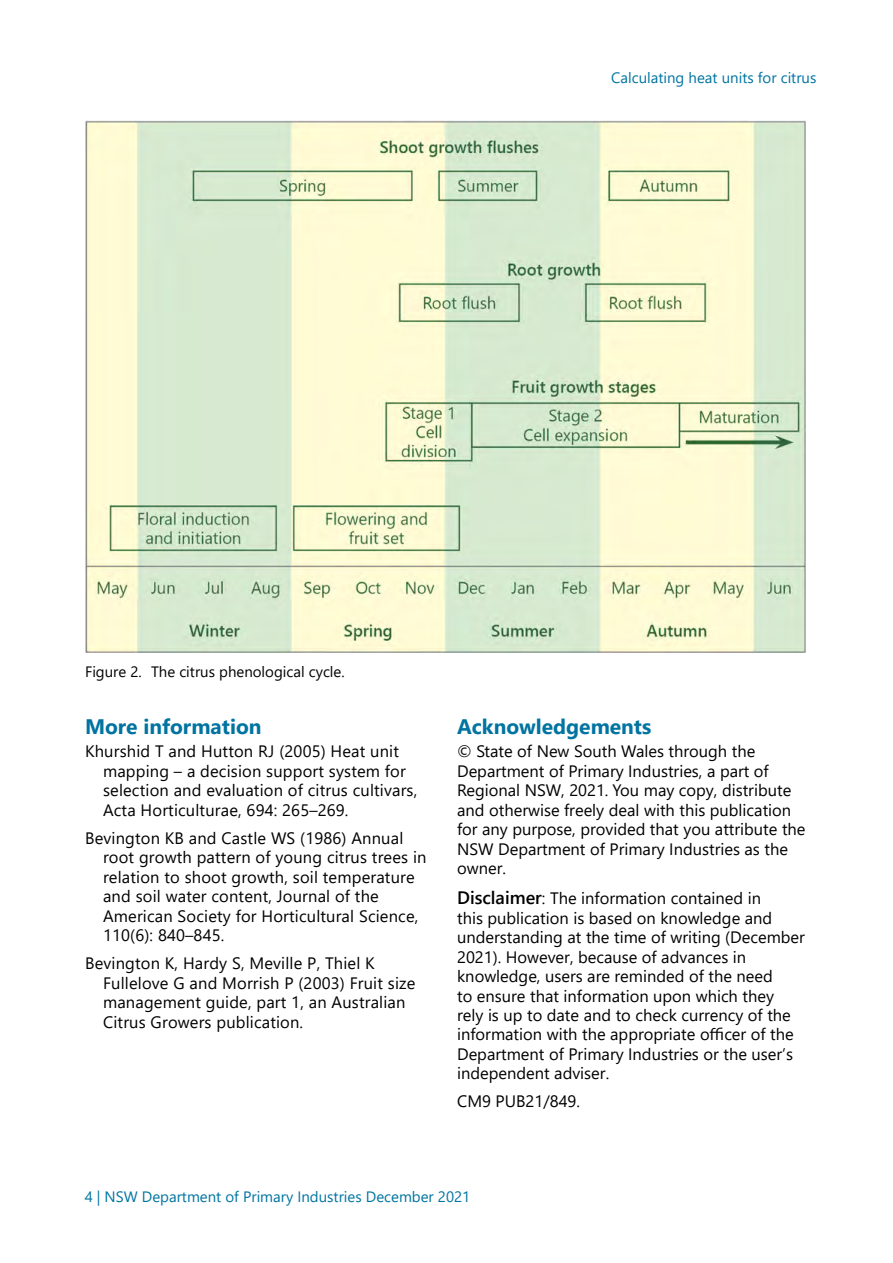
<style>
.page{position:relative;width:893px;height:1263px;background:#fff}
.page>*{position:absolute;margin:0;border:0;box-sizing:border-box;transform-origin:0 0}
.Disclaimer{font:700 21px "Segoe UI";color:#0074a1}
.Heading_1{font:700 21px "Segoe UI";color:#0074a1}
.Disclaimer-2{font:16.5px/19.5px "Segoe UI";color:#000}
.Refs{font:16.5px/19.5px "Segoe UI";letter-spacing:.01em;color:#000}
.t1{font:15px "Segoe UI";color:#0074a1}
.t2{font:15px "Segoe UI";color:#000}
.s1{font-weight:600;font-size:18px}
</style>
<div class="page">
<img style="left:85px;top:120px;width:720px;height:532px">
<p class="t1" style="left:611px;top:64px;width:207px">Calculating heat units for citrus</p>
<p class="t2" style="left:85px;top:658px;width:261px">Figure 2. The citrus phenological cycle.</p>
<p class="Heading_1" style="left:85px;top:706px;width:178px">More information</p>
<p class="Refs" style="left:103px;top:740px;width:316px;text-indent:-18px">Khurshid T and Hutton RJ (2005) Heat unit mapping – a decision support system for selection and evaluation of citrus cultivars, Acta Horticulturae, 694: 265–269.</p>
<p class="Refs" style="left:103px;top:827px;width:325px;text-indent:-18px">Bevington KB and Castle WS (1986) Annual root growth pattern of young citrus trees in relation to shoot growth, soil temperature and soil water content, Journal of the American Society for Horticultural Science, 110(6): 840–845.</p>
<p class="Refs" style="left:103px;top:952px;width:314px;text-indent:-18px">Bevington K, Hardy S, Meville P, Thiel K Fullelove G and Morrish P (2003) Fruit size management guide, part 1, an Australian Citrus Growers publication.</p>
<p class="Disclaimer" style="left:457px;top:706px;width:196px">Acknowledgements</p>
<p class="Disclaimer-2" style="left:457px;top:740px;width:350px">© State of New South Wales through the Department of Primary Industries, a part of Regional NSW, 2021. You may copy, distribute and otherwise freely deal with this publication for any purpose, provided that you attribute the NSW Department of Primary Industries as the owner.</p>
<p class="Disclaimer-2" style="left:457px;top:887px;width:349px"><span class="s1">Disclaimer</span>: The information contained in<br>this publication is based on knowledge and understanding at the time of writing (December 2021). However, because of advances in knowledge, users are reminded of the need<br>to ensure that information upon which they<br>rely is up to date and to check currency of the information with the appropriate officer of the Department of Primary Industries or the user’s independent adviser.</p>
<p class="Disclaimer-2" style="left:457px;top:1090px;width:124px">CM9 PUB21/849.</p>
<p class="t1" style="left:85px;top:1183px;width:387px">4 | NSW Department of Primary Industries December 2021</p>
</div>
